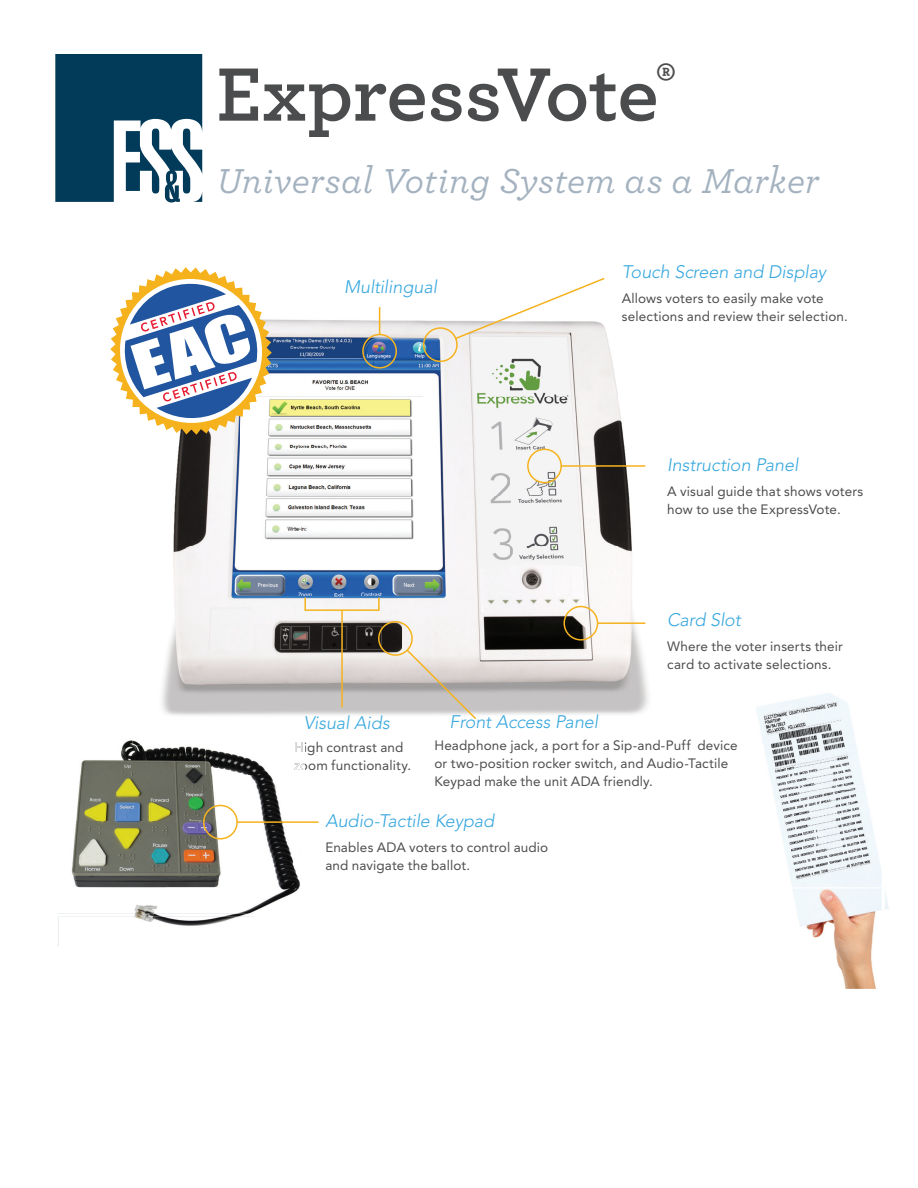
<style>
.page{position:relative;width:918px;height:1188px;background:#fff}
.page>*{position:absolute;margin:0;border:0;box-sizing:border-box;transform-origin:0 0}
.t1{font:700 72px "Archer S Sm";letter-spacing:-.015em;color:#4b4c4d}
.t2{font:italic 500 33px "Archer S Sm";letter-spacing:-.015em;color:#a4b2c0}
.t3{font:italic 300 18px "Avenir LT Std";letter-spacing:-.005em;color:#36a7de}
.t4{font:13.5px/18px "Avenir LT Std";letter-spacing:.01em;color:#4d4d4f}
</style>
<div class="page">
<img style="left:162px;top:307px;width:486px;height:388px">
<svg style="left:55px;top:54px;width:147px;height:149px"></svg>
<div style="left:362px;top:334px;width:35px;height:35px;border:2px solid #f5b21d;border-radius:50%"></div>
<svg style="left:379px;top:307px;width:1px;height:28px"></svg>
<svg style="left:375px;top:618px;width:103px;height:102px"></svg>
<div style="left:527px;top:449px;width:35px;height:34px;border:2px solid #f5b21d;border-radius:50%"></div>
<hr style="left:561px;top:465px;width:84px;height:2px;background:#f5b21d">
<svg style="left:421px;top:277px;width:185px;height:87px"></svg>
<div style="left:563px;top:606px;width:35px;height:35px;border:2px solid #f5b21d;border-radius:50%"></div>
<hr style="left:597px;top:622px;width:48px;height:2px;background:#f5b21d">
<svg style="left:110px;top:267px;width:162px;height:168px"></svg>
<img style="left:756px;top:693px;width:133px;height:296px">
<img style="left:756px;top:787px;width:129px;height:50px">
<img style="left:57px;top:740px;width:148px;height:174px">
<img style="left:205px;top:749px;width:95px;height:165px">
<img style="left:133px;top:740px;width:72px;height:5px">
<svg style="left:294px;top:742px;width:10px;height:31px"></svg>
<img style="left:57px;top:914px;width:197px;height:32px">
<hr style="left:341px;top:610px;width:2px;height:97px;background:#f5b21d">
<div style="left:304px;top:597px;width:76px;height:14px;border:2px solid #f5b21d"></div>
<div style="left:203px;top:805px;width:35px;height:35px;border:2px solid #f5b21d;border-radius:50%"></div>
<hr style="left:237px;top:821px;width:82px;height:2px;background:#f5b21d">
<h1 class="t1" style="left:216px;top:33px;width:461px">ExpressVote<sup>®</sup></h1>
<h2 class="t2" style="left:216px;top:155px;width:605px">Universal Voting System as a Marker</h2>
<h3 class="t3" style="left:344px;top:276px;width:94px">Multilingual</h3>
<h3 class="t3" style="left:622px;top:261px;width:206px">Touch Screen and Display</h3>
<p class="t4" style="left:622px;top:289px;width:228px">Allows voters to easily make vote selections and review their selection.</p>
<h3 class="t3" style="left:667px;top:454px;width:133px">Instruction Panel</h3>
<p class="t4" style="left:667px;top:482px;width:197px">A visual guide that shows voters how to use the ExpressVote.</p>
<h3 class="t3" style="left:667px;top:609px;width:75px">Card Slot</h3>
<p class="t4" style="left:667px;top:637px;width:177px">Where the voter inserts their card to activate selections.</p>
<h3 class="t3" style="left:304px;top:712px;width:88px">Visual Aids</h3>
<p class="t4" style="left:294px;top:738px;width:119px">High contrast and zoom functionality.</p>
<h3 class="t3" style="left:450px;top:711px;width:150px">Front Access Panel</h3>
<p class="t4" style="left:434px;top:736px;width:305px">Headphone jack, a port for a Sip-and-Puff device or two-position rocker switch, and Audio-Tactile<br>Keypad make the unit ADA friendly.</p>
<h3 class="t3" style="left:325px;top:810px;width:170px">Audio-Tactile Keypad</h3>
<p class="t4" style="left:325px;top:838px;width:224px">Enables ADA voters to control audio and navigate the ballot.</p>
</div>
